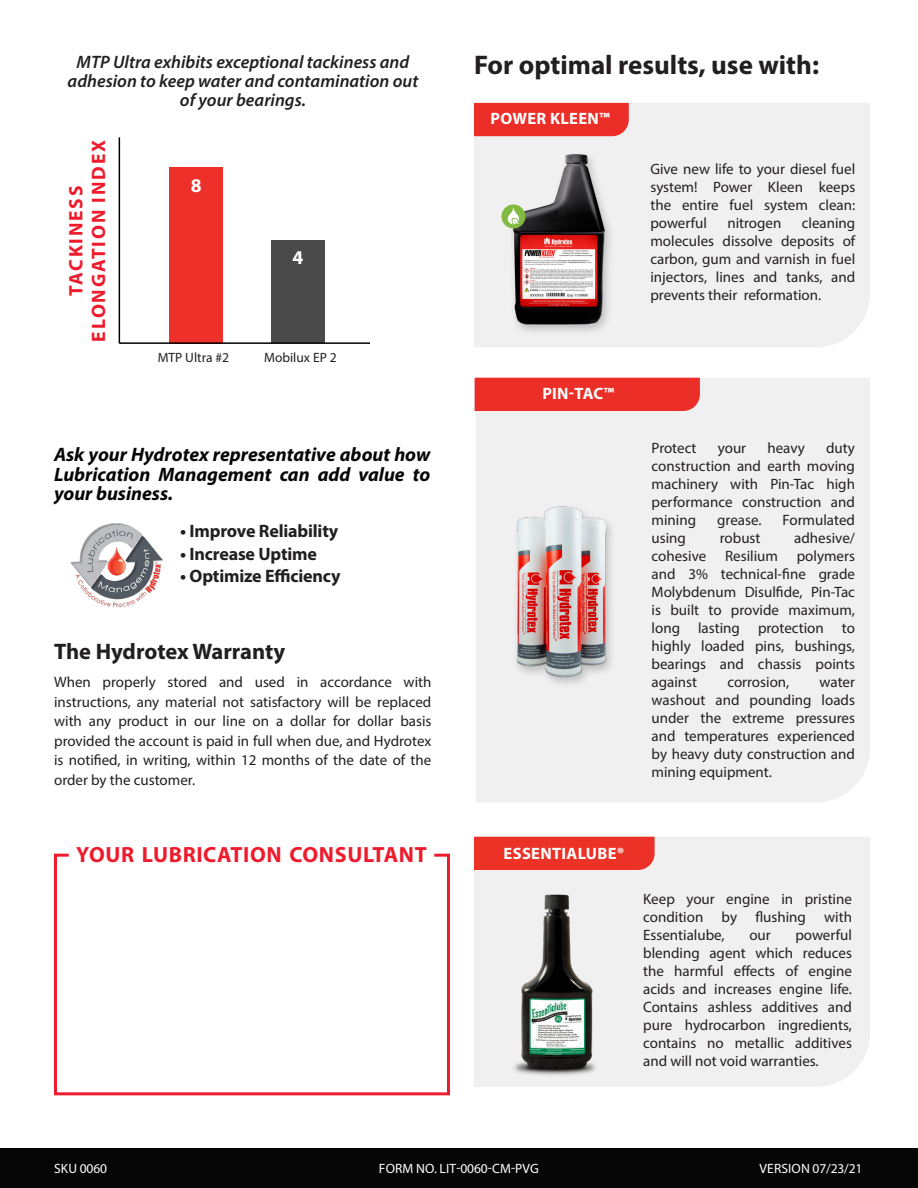
<style>
.page{position:relative;width:918px;height:1188px;background:#fff}
.page>*{position:absolute;margin:0;border:0;box-sizing:border-box;transform-origin:0 0}
.t1{font:700 27px "Myriad Pro";color:#231f20}
.t2{font:700 22.5px "Myriad Pro";letter-spacing:-.005em;color:#231f20}
.t3{font:700 22.05px "Myriad Pro";letter-spacing:.03em;color:#ee1b2c}
.t4{font:italic 700 19.5px/19.5px "Myriad Pro";color:#050605;text-align:justify}
.t5{font:700 19.5px "Myriad Pro";letter-spacing:.095em;color:#ee1b2c}
.t6{font:700 19.5px "Myriad Pro";color:#fff}
.t7{font:italic 600 18px/19.5px "Myriad Pro";color:#231f20;text-align:center}
.t8{font:700 18px "Myriad Pro";letter-spacing:-.01em;color:#231f20}
.t9{font:700 16.5px "Myriad Pro";letter-spacing:.02em;color:#fff}
.t10{font:15px/18px "Myriad Pro";color:#231f20;text-align:justify}
.t11{font:13.5px "Myriad Pro";letter-spacing:.01em;color:#fff}
.t12{font:13.5px "Myriad Pro";color:#231f20}
</style>
<div class="page">
<div style="left:476px;top:378px;width:394px;height:424px;background:#f0f0f0"></div>
<img style="left:70px;top:523px;width:93px;height:85px">
<div style="left:169px;top:167px;width:53px;height:177px;background:#ed3029"></div>
<div style="left:271px;top:241px;width:54px;height:102px;background:#4a4a4a"></div>
<hr style="left:119px;top:137px;width:1px;height:206px;background:#000">
<hr style="left:119px;top:342px;width:251px;height:2px;background:#000">
<div style="left:0;top:1148px;width:918px;height:40px;background:#050605"></div>
<img style="left:500px;top:497px;width:122px;height:194px">
<div style="left:474px;top:837px;width:396px;height:250px;background:#f0f0f0"></div>
<div style="left:474px;top:103px;width:396px;height:244px;background:#f0f0f0"></div>
<img style="left:487px;top:878px;width:140px;height:205px">
<div style="left:474px;top:837px;width:181px;height:33px;background:#ec3126"></div>
<div style="left:475px;top:378px;width:225px;height:33px;background:#eb2e27"></div>
<div style="left:474px;top:103px;width:155px;height:33px;background:#eb2e27"></div>
<div style="left:508px;top:151px;width:107px;height:186px;background:#efefef"></div>
<img style="left:485px;top:147px;width:149px;height:186px">
<div style="left:501px;top:204px;width:24px;height:24px;background:#82ba41;border-radius:50%"></div>
<svg style="left:508px;top:207px;width:11px;height:18px"></svg>
<svg style="left:54px;top:853px;width:396px;height:243px"></svg>
<p class="t7" style="left:68px;top:51px;width:352px">MTP Ultra exhibits exceptional tackiness and adhesion to keep water and contamination out of your bearings.</p>
<p class="t5" style="left:63px;top:296px;width:112px;rotate:-90deg">TACKINESS</p>
<p class="t5" style="left:86px;top:342px;width:203px;rotate:-90deg">ELONGATION INDEX</p>
<p class="t6" style="left:191px;top:172px;width:12px">8</p>
<p class="t6" style="left:292px;top:245px;width:12px">4</p>
<p class="t12" style="left:158px;top:349px;width:73px">MTP Ultra #2</p>
<p class="t12" style="left:264px;top:349px;width:74px">Mobilux EP 2</p>
<p class="t4" style="left:54px;top:444px;width:378px">Ask your Hydrotex representative about how Lubrication Management can add value to your business.</p>
<p class="t8" style="left:180px;top:519px;width:160px">• Improve Reliability</p>
<p class="t8" style="left:180px;top:542px;width:138px">• Increase Uptime</p>
<p class="t8" style="left:180px;top:564px;width:162px">• Optimize Efficiency</p>
<p class="t2" style="left:54px;top:637px;width:233px">The Hydrotex Warranty</p>
<p class="t10" style="left:54px;top:672px;width:379px;line-height:19.5px">When properly stored and used in accordance with instructions, any material not satisfactory will be replaced with any product in our line on a dollar for dollar basis provided the account is paid in full when due, and Hydrotex is notified, in writing, within 12 months of the date of the order by the customer.</p>
<p class="t3" style="left:76px;top:841px;width:352px">YOUR LUBRICATION CONSULTANT</p>
<p class="t1" style="left:474px;top:48px;width:347px">For optimal results, use with:</p>
<p class="t9" style="left:490px;top:107px;width:121px">POWER KLEEN™</p>
<p class="t10" style="left:650px;top:159px;width:206px">Give new life to your diesel fuel system! Power Kleen keeps the entire fuel system clean: powerful</p>
<p class="t10" style="left:650px;top:213px;width:206px;text-indent:151px">cleaning molecules dissolve deposits of carbon, gum and varnish in fuel injectors, lines and tanks, and prevents their reformation.</p>
<p class="t10" style="left:727px;top:213px;width:56px">nitrogen</p>
<p class="t9" style="left:542px;top:382px;width:73px">PIN-TAC™</p>
<p class="t10" style="left:652px;top:439px;width:205px;text-indent:174px">duty construction and earth moving machinery with Pin-Tac high performance construction and mining</p>
<p class="t10" style="left:652px;top:439px;width:46px">Protect</p>
<p class="t10" style="left:718px;top:439px;width:30px">your</p>
<p class="t10" style="left:767px;top:439px;width:39px">heavy</p>
<p class="t10" style="left:717px;top:511px;width:46px">grease.</p>
<p class="t10" style="left:783px;top:511px;width:74px">Formulated</p>
<p class="t10" style="left:652px;top:529px;width:205px;text-indent:143px">adhesive/ cohesive Resilium polymers and 3% technical-fine grade Molybdenum Disulfide, Pin-Tac is built to provide maximum, long lasting protection to highly loaded pins, bushings, bearings and chassis points against</p>
<p class="t10" style="left:652px;top:529px;width:36px">using</p>
<p class="t10" style="left:720px;top:529px;width:42px">robust</p>
<p class="t10" style="left:727px;top:673px;width:63px">corrosion,</p>
<p class="t10" style="left:652px;top:673px;width:205px;text-indent:168px">water washout and pounding loads under the extreme pressures and temperatures experienced by heavy duty construction and mining equipment.</p>
<p class="t9" style="left:504px;top:842px;width:122px">ESSENTIALUBE®</p>
<p class="t10" style="left:643px;top:889px;width:210px">Keep your engine in pristine condition by flushing with Essentialube,</p>
<p class="t10" style="left:643px;top:925px;width:210px;text-indent:152px">powerful blending agent which reduces the harmful effects of engine acids and increases engine life.<br>Contains ashless additives and pure hydrocarbon ingredients, contains no metallic additives and will not void warranties.</p>
<p class="t10" style="left:749px;top:925px;width:23px">our</p>
<p class="t11" style="left:54px;top:1160px;width:54px">SKU 0060</p>
<p class="t11" style="left:379px;top:1160px;width:162px">FORM NO. LIT-0060-CM-PVG</p>
<p class="t11" style="left:760px;top:1160px;width:104px">VERSION 07/23/21</p>
</div>
